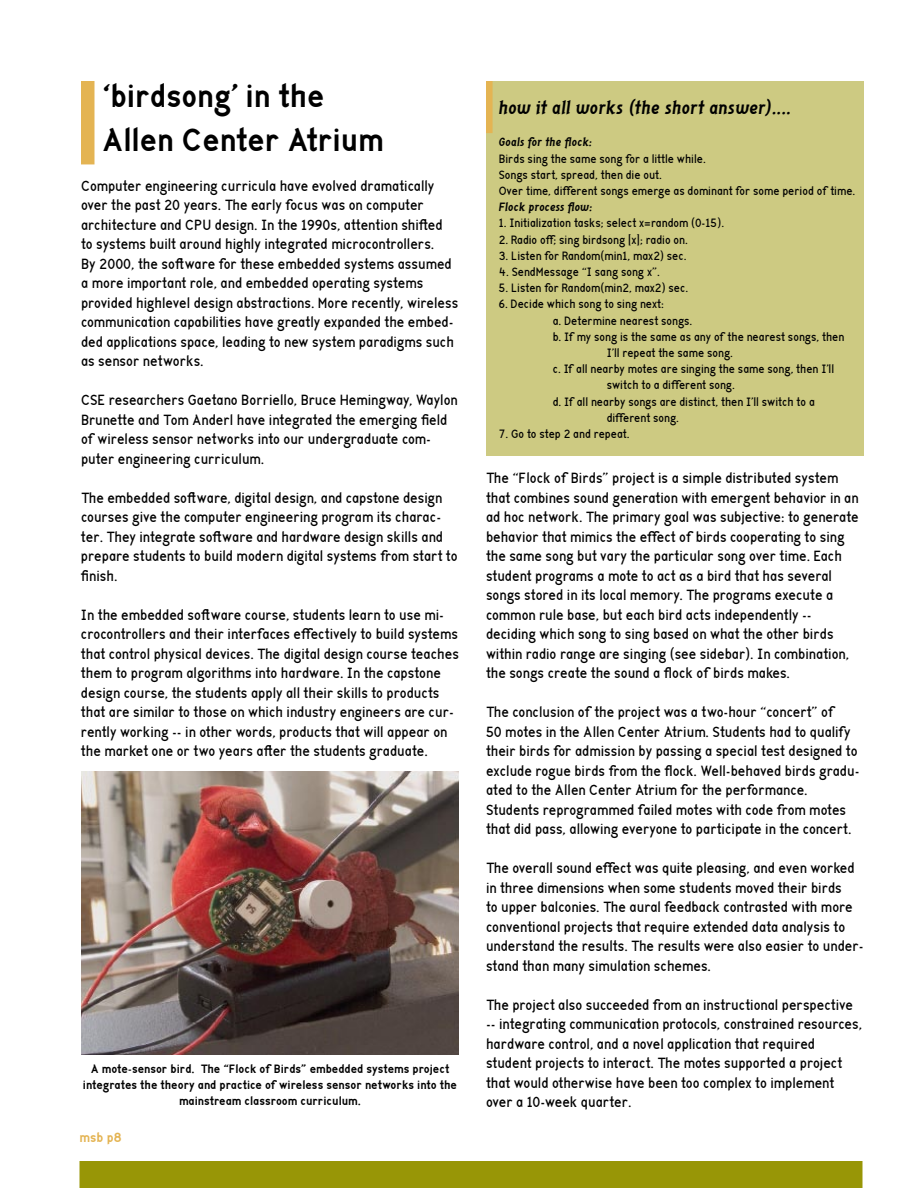
<style>
.page{position:relative;width:918px;height:1188px;background:#fff}
.page>*{position:absolute;margin:0;border:0;box-sizing:border-box;transform-origin:0 0}
.t1{font:700 36px/43.2px "Gf Index";color:#000}
.t2{font:italic 700 21px "Gf Index";color:#000}
.t3{font:16.5px/19.5px "Gf Index";color:#000}
.t4{font:700 15px "Gf Index";color:#e4b453}
.t5{font:13.5px/16.2px "Gf Index";color:#000}
.t6{font:700 13.5px/16.2px "Gf Index";color:#000;text-align:center}
.t7{font:italic 700 13.5px "Gf Index";color:#000}
</style>
<div class="page">
<div style="left:80px;top:1161px;width:782px;height:27px;background:#989606"></div>
<div style="left:82px;top:82px;width:12px;height:82px;background:#e4b453"></div>
<div style="left:81px;top:81px;width:13px;height:83px;border:2px solid #e4b453"></div>
<div style="left:487px;top:82px;width:376px;height:373px;background:#cdca82"></div>
<div style="left:486px;top:81px;width:378px;height:375px;border:2px solid #cdca82"></div>
<div style="left:487px;top:82px;width:5px;height:50px;background:#e4b453"></div>
<div style="left:486px;top:81px;width:7px;height:52px;border:2px solid #e4b453"></div>
<img style="left:81px;top:771px;width:378px;height:283px">
<h1 class="t1" style="left:102px;top:76px;width:283px">‘birdsong’ in the<br>Allen Center Atrium</h1>
<p class="t3" style="left:81px;top:177px;width:379px">Computer engineering curricula have evolved dramatically over the past 20 years. The early focus was on computer architecture and CPU design. In the 1990s, attention shifted to systems built around highly integrated microcontrollers.<br>By 2000, the software for these embedded systems assumed a more important role, and embedded operating systems provided highlevel design abstractions. More recently, wireless communication capabilities have greatly expanded the embed&shy;ded applications space, leading to new system paradigms such as sensor networks.</p>
<p class="t3" style="left:81px;top:391px;width:378px">CSE researchers Gaetano Borriello, Bruce Hemingway, Waylon Brunette and Tom Anderl have integrated the emerging field of wireless sensor networks into our undergraduate com&shy;puter engineering curriculum.</p>
<p class="t3" style="left:81px;top:489px;width:378px">The embedded software, digital design, and capstone design courses give the computer engineering program its charac&shy;ter. They integrate software and hardware design skills and prepare students to build modern digital systems from start to finish.</p>
<p class="t3" style="left:81px;top:606px;width:379px">In the embedded software course, students learn to use mi&shy;crocontrollers and their interfaces effectively to build systems that control physical devices. The digital design course teaches them to program algorithms into hardware. In the capstone design course, the students apply all their skills to products that are similar to those on which industry engineers are cur&shy;rently working -- in other words, products that will appear on the market one or two years after the students graduate.</p>
<p class="t6" style="left:83px;top:1061px;width:376px">A mote-sensor bird. The “Flock of Birds” embedded systems project integrates the theory and practice of wireless sensor networks into the mainstream classroom curriculum.</p>
<p class="t4" style="left:80px;top:1129px;width:44px">msb p8</p>
<p class="t2" style="left:499px;top:97px;width:294px">how it all works (the short answer)....</p>
<p class="t7" style="left:499px;top:135px;width:95px">Goals for the flock:</p>
<p class="t5" style="left:499px;top:151px;width:358px">Birds sing the same song for a little while.<br>Songs start, spread, then die out.<br>Over time, different songs emerge as dominant for some period of time.</p>
<p class="t7" style="left:499px;top:200px;width:95px">Flock process flow:</p>
<p class="t5" style="left:499px;top:216px;width:227px">1. Initialization tasks; select x=random (0-15).</p>
<p class="t5" style="left:499px;top:232px;width:191px">2. Radio off; sing birdsong [x]; radio on.</p>
<p class="t5" style="left:499px;top:248px;width:189px">3. Listen for Random(min1, max2) sec.</p>
<p class="t5" style="left:499px;top:264px;width:163px">4. SendMessage “I sang song x”.</p>
<p class="t5" style="left:499px;top:280px;width:191px">5. Listen for Random(min2, max2) sec.</p>
<p class="t5" style="left:499px;top:297px;width:167px">6. Decide which song to sing next:</p>
<p class="t5" style="left:553px;top:313px;width:141px">a. Determine nearest songs.</p>
<p class="t5" style="left:553px;top:329px;width:293px">b. If my song is the same as any of the nearest songs, then</p>
<p class="t5" style="left:607px;top:345px;width:128px">I’ll repeat the same song.</p>
<p class="t5" style="left:553px;top:361px;width:283px">c. If all nearby motes are singing the same song, then I’ll</p>
<p class="t5" style="left:607px;top:378px;width:130px">switch to a different song.</p>
<p class="t5" style="left:553px;top:394px;width:264px">d. If all nearby songs are distinct, then I’ll switch to a</p>
<p class="t5" style="left:607px;top:410px;width:74px">different song.</p>
<p class="t5" style="left:499px;top:426px;width:132px">7. Go to step 2 and repeat.</p>
<p class="t3" style="left:486px;top:469px;width:374px">The “Flock of Birds” project is a simple distributed system that combines sound generation with emergent behavior in an ad hoc network. The primary goal was subjective: to generate behavior that mimics the effect of birds cooperating to sing the same song but vary the particular song over time. Each student programs a mote to act as a bird that has several songs stored in its local memory. The programs execute a common rule base, but each bird acts independently -- deciding which song to sing based on what the other birds within radio range are singing (see sidebar). In combination, the songs create the sound a flock of birds makes.</p>
<p class="t3" style="left:486px;top:703px;width:375px">The conclusion of the project was a two-hour “concert” of<br>50 motes in the Allen Center Atrium. Students had to qualify their birds for admission by passing a special test designed to exclude rogue birds from the flock. Well-behaved birds gradu&shy;ated to the Allen Center Atrium for the performance.<br>Students reprogrammed failed motes with code from motes that did pass, allowing everyone to participate in the concert.</p>
<p class="t3" style="left:486px;top:859px;width:379px">The overall sound effect was quite pleasing, and even worked in three dimensions when some students moved their birds<br>to upper balconies. The aural feedback contrasted with more conventional projects that require extended data analysis to understand the results. The results were also easier to under&shy;stand than many simulation schemes.</p>
<p class="t3" style="left:486px;top:996px;width:378px">The project also succeeded from an instructional perspective -- integrating communication protocols, constrained resources, hardware control, and a novel application that required student projects to interact. The motes supported a project that would otherwise have been too complex to implement over a 10-week quarter.</p>
</div>
